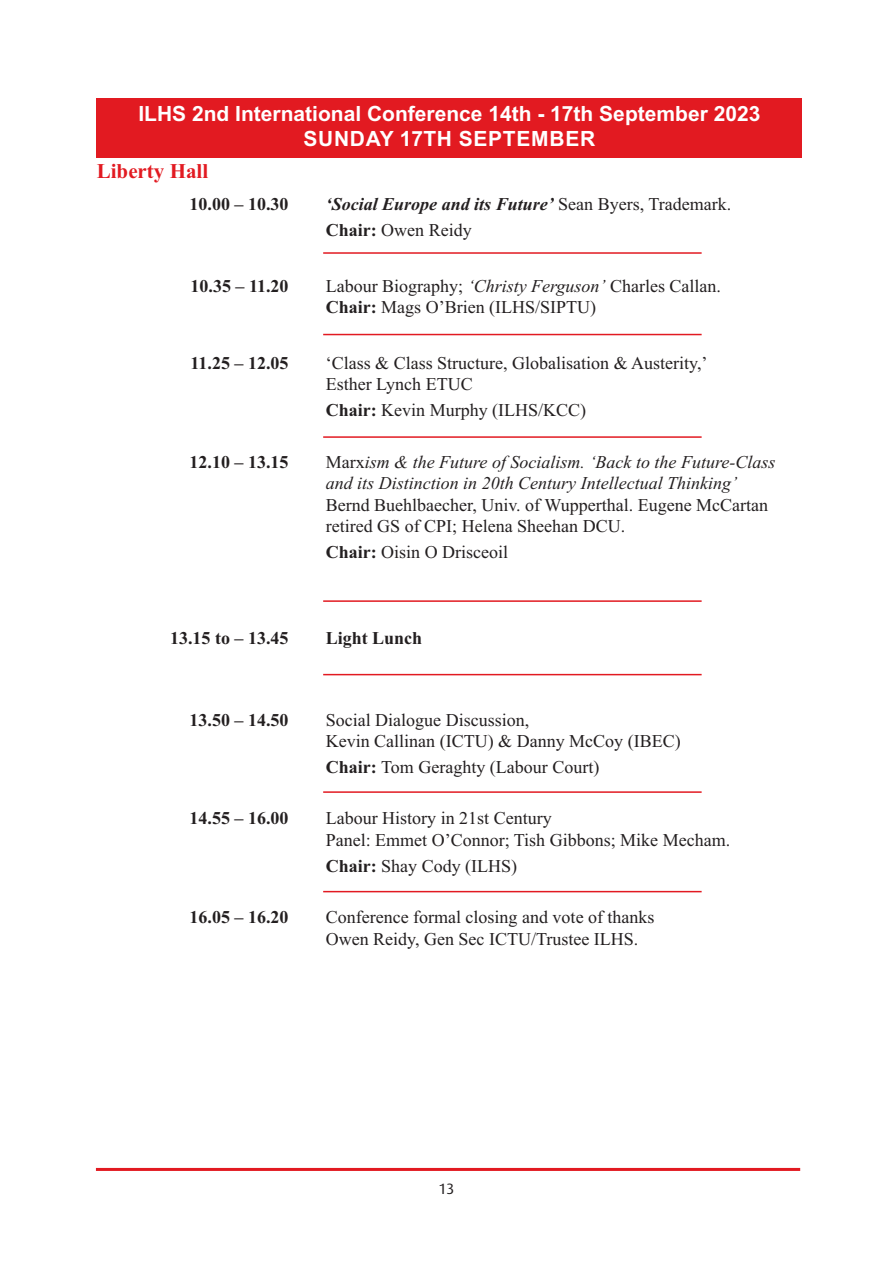
<style>
.page{position:relative;width:893px;height:1263px;background:#fff}
.page>*{position:absolute;margin:0;border:0;box-sizing:border-box;transform-origin:0 0}
.t1{font:700 21px "Arial";color:#fff}
.t2{font:700 21px "Arial";letter-spacing:.035em;color:#fff}
.t3{font:700 21px "Times New Roman";color:#e21a21}
.t4{font:18px/21.6px "Times New Roman";color:#231f20}
.t5{font:italic 18px/21.6px "Times New Roman";color:#231f20}
.t6{font:700 18px "Times New Roman";color:#231f20}
.t7{font:italic 700 18px "Times New Roman";color:#231f20}
.t8{font:15px "Dax";color:#231f20}
.s1{font-weight:400;font-style:normal}
.s2{font-weight:700}
.s3{font-style:italic}
.s4{font-style:normal}
</style>
<div class="page">
<div style="left:97px;top:98px;width:705px;height:60px;background:#e21a21"></div>
<hr style="left:323px;top:891px;width:379px;height:1px;background:#e21a21">
<hr style="left:323px;top:600px;width:379px;height:2px;background:#e21a21">
<hr style="left:323px;top:791px;width:379px;height:2px;background:#e21a21">
<hr style="left:323px;top:252px;width:379px;height:2px;background:#e21a21">
<hr style="left:323px;top:334px;width:379px;height:1px;background:#e21a21">
<hr style="left:323px;top:436px;width:379px;height:2px;background:#e21a21">
<hr style="left:323px;top:674px;width:379px;height:1px;background:#e21a21">
<hr style="left:96px;top:1168px;width:704px;height:3px;background:#e21a21">
<p class="t1" style="left:138px;top:101px;width:623px">ILHS 2nd International Conference 14th - 17th September 2023</p>
<p class="t2" style="left:303px;top:126px;width:293px">SUNDAY 17TH SEPTEMBER</p>
<p class="t3" style="left:97px;top:164px;width:113px">Liberty Hall</p>
<p class="t6" style="left:189px;top:198px;width:100px">10.00 – 10.30</p>
<p class="t7" style="left:326px;top:198px;width:407px">‘Social Europe and its Future’ <span class="s1">Sean Byers, Trademark.</span></p>
<p class="t4" style="left:326px;top:221px;width:147px"><span class="s2">Chair:</span> Owen Reidy</p>
<p class="t6" style="left:190px;top:280px;width:100px">10.35 – 11.20</p>
<p class="t4" style="left:326px;top:276px;width:397px">Labour Biography; <span class="s3">‘Christy Ferguson’</span> Charles Callan.<br><span class="s2">Chair:</span> Mags O’Brien (ILHS/SIPTU)</p>
<p class="t6" style="left:190px;top:357px;width:100px">11.25 – 12.05</p>
<p class="t4" style="left:326px;top:354px;width:383px">‘Class &amp; Class Structure, Globalisation &amp; Austerity,’<br>Esther Lynch ETUC</p>
<p class="t4" style="left:326px;top:401px;width:262px"><span class="s2">Chair:</span> Kevin Murphy (ILHS/KCC)</p>
<p class="t6" style="left:189px;top:456px;width:100px">12.10 – 13.15</p>
<p class="t5" style="left:326px;top:452px;width:451px"><span class="s4">Marx</span>ism &amp; the Future of Socialism. ‘Back to the Future-Class and its Distinction in 20th Century Intellectual Thinking’ <span class="s4">Bernd Buehlbaecher, Univ. of Wupperthal. Eugene McCartan retired GS of CPI; Helena Sheehan DCU.</span></p>
<p class="t4" style="left:326px;top:543px;width:184px"><span class="s2">Chair:</span> Oisin O Drisceoil</p>
<p class="t6" style="left:170px;top:632px;width:120px">13.15 to – 13.45</p>
<p class="t6" style="left:326px;top:632px;width:98px">Light Lunch</p>
<p class="t6" style="left:189px;top:713px;width:100px">13.50 – 14.50</p>
<p class="t4" style="left:326px;top:710px;width:356px">Social Dialogue Discussion,<br>Kevin Callinan (ICTU) &amp; Danny McCoy (IBEC)</p>
<p class="t4" style="left:326px;top:758px;width:275px"><span class="s2">Chair:</span> Tom Geraghty (Labour Court)</p>
<p class="t6" style="left:189px;top:812px;width:100px">14.55 – 16.00</p>
<p class="t4" style="left:326px;top:809px;width:227px">Labour History in 21st Century</p>
<p class="t4" style="left:326px;top:831px;width:406px">Panel: Emmet O’Connor; Tish Gibbons; Mike Mecham.</p>
<p class="t4" style="left:326px;top:857px;width:193px"><span class="s2">Chair:</span> Shay Cody (ILHS)</p>
<p class="t6" style="left:189px;top:911px;width:100px">16.05 – 16.20</p>
<p class="t4" style="left:326px;top:908px;width:330px">Conference formal closing and vote of thanks<br>Owen Reidy, Gen Sec ICTU/Trustee ILHS.</p>
<p class="t8" style="left:439px;top:1182px;width:17px">13</p>
</div>
